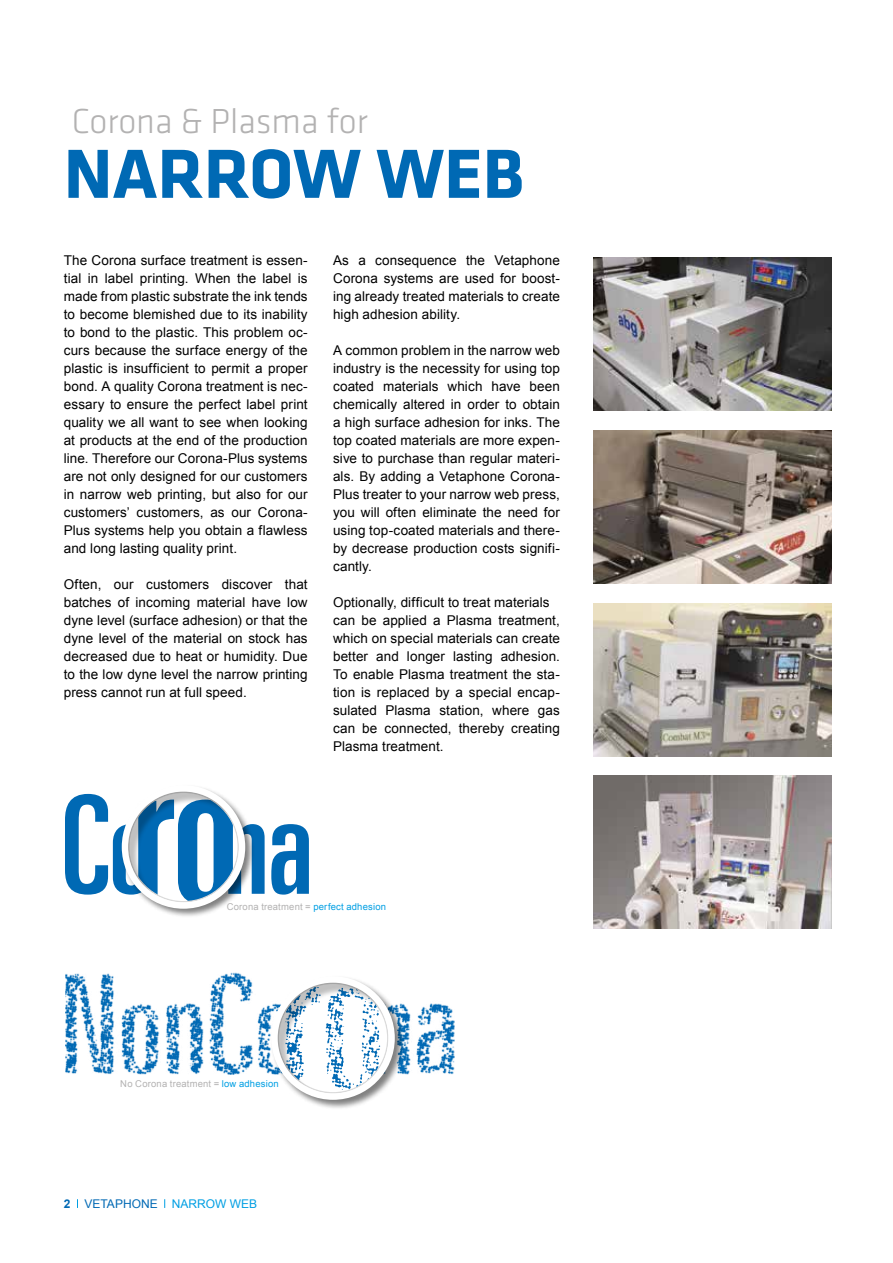
<style>
.page{position:relative;width:893px;height:1263px;background:#fff}
.page>*{position:absolute;margin:0;border:0;box-sizing:border-box;transform-origin:0 0}
.t1{font:700 72px "Klavika";color:#0069b4}
.t2{font:300 36px "Klavika";color:#b3b2b2}
.t3{font:13.5px/18px "Arial";letter-spacing:.005em;color:#000;text-align:justify}
.t4{font:12px "Arial";color:#0069b4}
.t5{font:9.45px "Arial";letter-spacing:.02em;color:#b3b2b2}
.s1{color:#009fe3}
.s2{font-weight:700}
</style>
<div class="page">
<img style="left:593px;top:258px;width:238px;height:153px">
<img style="left:593px;top:431px;width:238px;height:153px">
<img style="left:593px;top:603px;width:238px;height:153px">
<img style="left:593px;top:775px;width:238px;height:154px">
<div style="left:120px;top:784px;width:135px;height:135px;background:#000;opacity:.5"></div>
<div style="left:122px;top:785px;width:123px;height:124px;background:#fff;border-radius:50%"></div>
<svg style="left:65px;top:792px;width:244px;height:110px"></svg>
<div style="left:127px;top:789px;width:114px;height:114px;background:#000;opacity:.25"></div>
<img style="left:65px;top:972px;width:390px;height:103px">
<div style="left:270px;top:975px;width:135px;height:135px;background:#000;opacity:.5"></div>
<div style="left:271px;top:976px;width:124px;height:124px;background:#fff;border-radius:50%"></div>
<div style="left:277px;top:980px;width:114px;height:114px;background:#000;opacity:.25"></div>
<h2 class="t2" style="left:72px;top:100px;width:298px">Corona &amp; Plasma for</h2>
<h1 class="t1" style="left:64px;top:122px;width:462px">NARROW WEB</h1>
<p class="t3" style="left:64px;top:251px;width:245px">The Corona surface treatment is essen&shy;tial in label printing. When the label is made from plastic substrate the ink tends to become blemished due to its inability to bond to the plastic. This problem oc&shy;curs because the surface energy of the plastic is insufficient to permit a proper bond. A quality Corona treatment is nec&shy;essary to ensure the perfect label print quality we all want to see when looking at products at the end of the production line. Therefore our Corona-Plus systems are not only designed for our customers in narrow web printing, but also for our customers’ customers, as our Corona-Plus systems help you obtain a flawless and long lasting quality print.</p>
<p class="t3" style="left:64px;top:575px;width:245px">Often, our customers discover that batches of incoming material have low dyne level (surface adhesion) or that the dyne level of the material on stock has decreased due to heat or humidity. Due to the low dyne level the narrow printing press cannot run at full speed.</p>
<p class="t3" style="left:333px;top:251px;width:228px">As a consequence the Vetaphone Corona systems are used for boost&shy;ing already treated materials to create high adhesion ability.</p>
<p class="t3" style="left:333px;top:341px;width:228px">A common problem in the narrow web industry is the necessity for using top coated materials which have been chemically altered in order to obtain a high surface adhesion for inks. The top coated materials are more expen&shy;sive to purchase than regular materi&shy;als. By adding a Vetaphone Corona-Plus treater to your narrow web press, you will often eliminate the need for using top-coated materials and there&shy;by decrease production costs signifi&shy;cantly.</p>
<p class="t3" style="left:333px;top:593px;width:228px;text-align:left">Optionally, difficult to treat materials can be applied a Plasma treatment, which on special materials can create better and longer lasting adhesion.<br>To enable Plasma treatment the sta&shy;tion is replaced by a special encap&shy;sulated Plasma station, where gas can be connected, thereby creating Plasma treatment.</p>
<p class="t5" style="left:227px;top:900px;width:161px">Corona treatment = <span class="s1">perfect adhesion</span></p>
<p class="t5" style="left:120px;top:1077px;width:160px">No Corona treatment = <span class="s1">low adhesion</span></p>
<p class="t4" style="left:64px;top:1196px;width:195px"><span class="s2">2</span> VETAPHONE <span class="s1">NARROW WEB</span></p>
</div>
